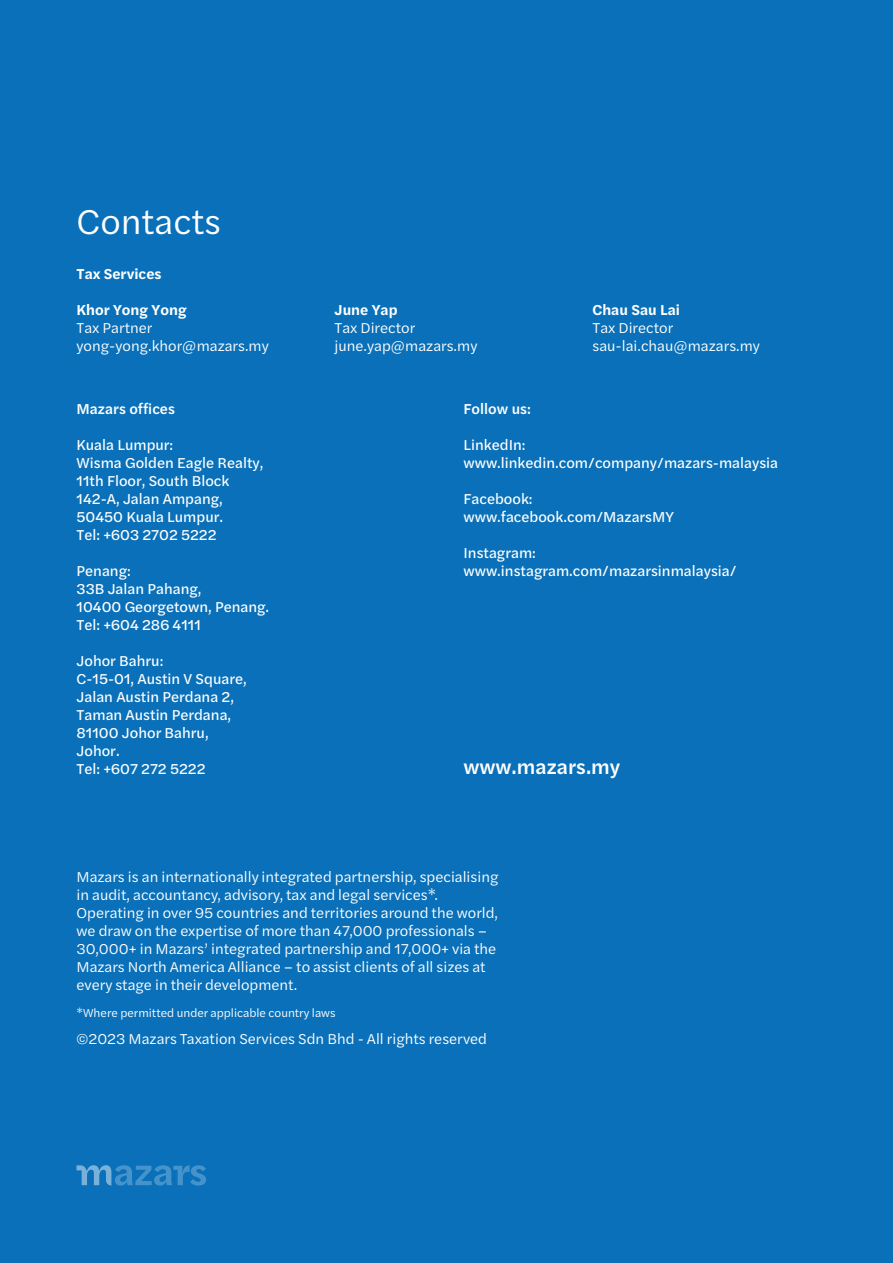
<style>
.page{position:relative;width:893px;height:1263px;background:#0970b9}
.page>*{position:absolute;margin:0;border:0;box-sizing:border-box;transform-origin:0 0}
.t1{font:36px "Halyard Text";color:#fff}
.t2{font:500 21px "Halyard Text";color:#fff}
.t3{font:15px/18px "Halyard Text";color:#fff}
.t4{font:15px/18px "Halyard Text";color:#fff}
.t5{font:600 15px "Halyard Text";color:#fff}
.t6{font:500 15px "Halyard Text";color:#fff}
.t7{font:12px "Halyard Text";color:#fff}
</style>
<div class="page">
<svg style="left:77px;top:1165px;width:129px;height:20px"></svg>
<h1 class="t1" style="left:77px;top:196px;width:146px">Contacts</h1>
<p class="t5" style="left:77px;top:263px;width:86px">Tax Services</p>
<p class="t5" style="left:77px;top:299px;width:112px">Khor Yong Yong</p>
<p class="t3" style="left:77px;top:318px;width:194px">Tax Partner yong-yong.khor@mazars.my</p>
<p class="t6" style="left:77px;top:398px;width:100px">Mazars offices</p>
<p class="t4" style="left:77px;top:435px;width:188px">Kuala Lumpur:<br>Wisma Golden Eagle Realty,<br>11th Floor, South Block<br>142-A, Jalan Ampang,<br>50450 Kuala Lumpur.<br>Tel: +603 2702 5222</p>
<p class="t4" style="left:77px;top:561px;width:194px">Penang:<br>33B Jalan Pahang,<br>10400 Georgetown, Penang.<br>Tel: +604 286 4111</p>
<p class="t4" style="left:77px;top:651px;width:172px">Johor Bahru:<br>C-15-01, Austin V Square,<br>Jalan Austin Perdana 2,<br>Taman Austin Perdana,<br>81100 Johor Bahru,<br>Johor.<br>Tel: +607 272 5222</p>
<p class="t5" style="left:334px;top:299px;width:65px">June Yap</p>
<p class="t3" style="left:334px;top:318px;width:144px">Tax Director june.yap@mazars.my</p>
<p class="t5" style="left:592px;top:299px;width:89px">Chau Sau Lai</p>
<p class="t3" style="left:592px;top:318px;width:169px">Tax Director sau-lai.chau@mazars.my</p>
<p class="t6" style="left:463px;top:398px;width:69px">Follow us:</p>
<p class="t4" style="left:463px;top:435px;width:316px">LinkedIn: www.linkedin.com/company/mazars-malaysia</p>
<p class="t4" style="left:463px;top:489px;width:212px">Facebook: www.facebook.com/MazarsMY</p>
<p class="t4" style="left:463px;top:543px;width:275px">Instagram: www.instagram.com/mazarsinmalaysia/</p>
<h2 class="t2" style="left:463px;top:752px;width:158px">www.mazars.my</h2>
<p class="t3" style="left:77px;top:867px;width:423px">Mazars is an internationally integrated partnership, specialising in audit, accountancy, advisory, tax and legal services*.<br>Operating in over 95 countries and territories around the world, we draw on the expertise of more than 47,000 professionals – 30,000+ in Mazars’ integrated partnership and 17,000+ via the Mazars North America Alliance – to assist clients of all sizes at every stage in their development.</p>
<p class="t7" style="left:77px;top:1004px;width:261px">*Where permitted under applicable country laws</p>
<p class="t3" style="left:77px;top:1029px;width:412px">©2023 Mazars Taxation Services Sdn Bhd - All rights reserved</p>
</div>
